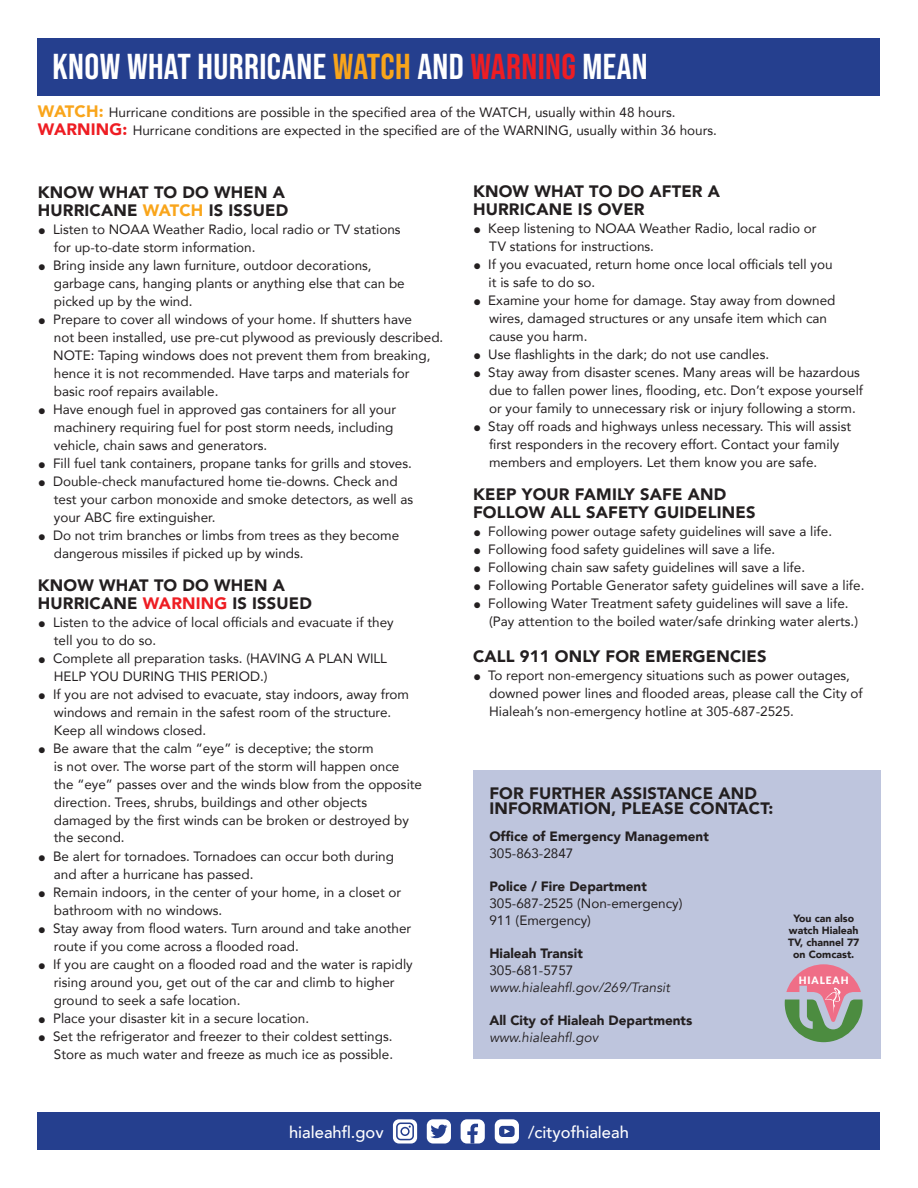
<style>
.page{position:relative;width:918px;height:1188px;background:#fff}
.page>*{position:absolute;margin:0;border:0;box-sizing:border-box;transform-origin:0 0}
.t1{font:700 36px "Bebas Neue Pro";letter-spacing:.01em;color:#fff}
.t2{font:900 16.5px/18px "Avenir";letter-spacing:.01em;color:#231f20}
.t3{font:500 16.5px "Avenir";color:#fff}
.t4{font:13.5px/18px "Avenir";color:#231f20}
.t5{font:900 13.5px "Avenir";color:#231f20}
.t6{font:italic 13.5px "Avenir";color:#231f20}
.t7{font:900 10.5px/12px "Avenir";color:#231f20;text-align:center}
.t8{font:900 10.2px "Lato";letter-spacing:.09em;color:#fff}
.s1{color:#f9a51b}
.s2{color:#ee1d23}
.s3{font-weight:900;font-size:16.5px;color:#f9a51b}
.s4{font-weight:900;font-size:16.5px;color:#ee1d23}
.s5{font-size:16.5px}
</style>
<div class="page">
<div style="left:473px;top:770px;width:407px;height:288px;background:#bec5dd"></div>
<div style="left:38px;top:38px;width:842px;height:57px;background:#253f8e"></div>
<div style="left:38px;top:1112px;width:842px;height:38px;background:#253f8e"></div>
<div style="left:495px;top:1119px;width:24px;height:25px;background:#fff;border-radius:6px"></div>
<div style="left:499px;top:1126px;width:16px;height:11px;background:#253f8e;border-radius:3px"></div>
<svg style="left:393px;top:1119px;width:24px;height:25px"></svg>
<svg style="left:396px;top:1123px;width:18px;height:17px"></svg>
<div style="left:427px;top:1119px;width:24px;height:25px;background:#fff;border-radius:6px"></div>
<svg style="left:430px;top:1125px;width:17px;height:14px"></svg>
<div style="left:461px;top:1119px;width:24px;height:25px;background:#fff;border-radius:6px"></div>
<svg style="left:467px;top:1124px;width:11px;height:20px"></svg>
<svg style="left:504px;top:1129px;width:6px;height:5px"></svg>
<svg style="left:785px;top:964px;width:78px;height:78px"></svg>
<h1 class="t1" style="left:53px;top:46px;width:597px">KNOW WHAT HURRICANE <span class="s1">WATCH</span> AND <span class="s2">WARNING</span> MEAN</h1>
<p class="t4" style="left:38px;top:103px;width:681px"><span class="s3">WATCH:</span> Hurricane conditions are possible in the specified area of the WATCH, usually within 48 hours.<br><span class="s4">WARNING:</span> Hurricane conditions are expected in the specified are of the WARNING, usually within 36 hours.</p>
<p class="t2" style="left:38px;top:182px;width:252px">KNOW WHAT TO DO WHEN A<br>HURRICANE <span class="s1">WATCH</span> IS ISSUED</p>
<p class="t4" style="left:54px;top:219px;width:348px;text-indent:-16px"><span class="s5">•</span> Listen to NOAA Weather Radio, local radio or TV stations for up-to-date storm information.</p>
<p class="t4" style="left:54px;top:255px;width:352px;text-indent:-16px"><span class="s5">•</span> Bring inside any lawn furniture, outdoor decorations, garbage cans, hanging plants or anything else that can be picked up by the wind.</p>
<p class="t4" style="left:53px;top:309px;width:392px;text-indent:-15px"><span class="s5">•</span> Prepare to cover all windows of your home. If shutters have<br>not been installed, use pre-cut plywood as previously described.<br>NOTE: Taping windows does not prevent them from breaking, hence it is not recommended. Have tarps and materials for<br>basic roof repairs available.</p>
<p class="t4" style="left:54px;top:399px;width:344px;text-indent:-16px"><span class="s5">•</span> Have enough fuel in approved gas containers for all your machinery requiring fuel for post storm needs, including vehicle, chain saws and generators.</p>
<p class="t4" style="left:38px;top:453px;width:376px"><span class="s5">•</span> Fill fuel tank containers, propane tanks for grills and stoves.</p>
<p class="t4" style="left:54px;top:471px;width:361px;text-indent:-16px"><span class="s5">•</span> Double-check manufactured home tie-downs. Check and test your carbon monoxide and smoke detectors, as well as your ABC fire extinguisher.</p>
<p class="t4" style="left:54px;top:525px;width:347px;text-indent:-16px"><span class="s5">•</span> Do not trim branches or limbs from trees as they become dangerous missiles if picked up by winds.</p>
<p class="t2" style="left:38px;top:575px;width:276px">KNOW WHAT TO DO WHEN A<br>HURRICANE <span class="s2">WARNING</span> IS ISSUED</p>
<p class="t4" style="left:54px;top:612px;width:341px;text-indent:-16px"><span class="s5">•</span> Listen to the advice of local officials and evacuate if they tell you to do so.</p>
<p class="t4" style="left:54px;top:648px;width:335px;text-indent:-16px"><span class="s5">•</span> Complete all preparation tasks. (HAVING A PLAN WILL<br>HELP YOU DURING THIS PERIOD.)</p>
<p class="t4" style="left:54px;top:684px;width:357px;text-indent:-16px"><span class="s5">•</span> If you are not advised to evacuate, stay indoors, away from windows and remain in the safest room of the structure.<br>Keep all windows closed.</p>
<p class="t4" style="left:54px;top:738px;width:370px;text-indent:-16px"><span class="s5">•</span> Be aware that the calm “eye” is deceptive; the storm<br>is not over. The worse part of the storm will happen once the “eye” passes over and the winds blow from the opposite direction. Trees, shrubs, buildings and other objects damaged by the first winds can be broken or destroyed by the second.</p>
<p class="t4" style="left:54px;top:846px;width:342px;text-indent:-16px"><span class="s5">•</span> Be alert for tornadoes. Tornadoes can occur both during and after a hurricane has passed.</p>
<p class="t4" style="left:54px;top:882px;width:349px;text-indent:-16px"><span class="s5">•</span> Remain indoors, in the center of your home, in a closet or bathroom with no windows.</p>
<p class="t4" style="left:54px;top:918px;width:359px;text-indent:-16px"><span class="s5">•</span> Stay away from flood waters. Turn around and take another route if you come across a flooded road.</p>
<p class="t4" style="left:54px;top:954px;width:360px;text-indent:-16px"><span class="s5">•</span> If you are caught on a flooded road and the water is rapidly rising around you, get out of the car and climb to higher ground to seek a safe location.</p>
<p class="t4" style="left:38px;top:1008px;width:273px"><span class="s5">•</span> Place your disaster kit in a secure location.</p>
<p class="t4" style="left:38px;top:1026px;width:357px;text-align:right"><span class="s5">•</span> Set the refrigerator and freezer to their coldest settings.<br>Store as much water and freeze as much ice as possible.</p>
<p class="t2" style="left:473px;top:182px;width:249px">KNOW WHAT TO DO AFTER A<br>HURRICANE IS OVER</p>
<p class="t4" style="left:489px;top:219px;width:329px;text-indent:-16px"><span class="s5">•</span> Keep listening to NOAA Weather Radio, local radio or<br>TV stations for instructions.</p>
<p class="t4" style="left:489px;top:255px;width:345px;text-indent:-16px"><span class="s5">•</span> If you evacuated, return home once local officials tell you it is safe to do so.</p>
<p class="t4" style="left:489px;top:291px;width:348px;text-indent:-16px"><span class="s5">•</span> Examine your home for damage. Stay away from downed wires, damaged structures or any unsafe item which can cause you harm.</p>
<p class="t4" style="left:473px;top:345px;width:298px"><span class="s5">•</span> Use flashlights in the dark; do not use candles.</p>
<p class="t4" style="left:489px;top:363px;width:376px;text-indent:-16px"><span class="s5">•</span> Stay away from disaster scenes. Many areas will be hazardous due to fallen power lines, flooding, etc. Don’t expose yourself or your family to unnecessary risk or injury following a storm.</p>
<p class="t4" style="left:489px;top:417px;width:364px;text-indent:-16px"><span class="s5">•</span> Stay off roads and highways unless necessary. This will assist first responders in the recovery effort. Contact your family members and employers. Let them know you are safe.</p>
<p class="t2" style="left:473px;top:485px;width:284px">KEEP YOUR FAMILY SAFE AND<br>FOLLOW ALL SAFETY GUIDELINES</p>
<p class="t4" style="left:473px;top:522px;width:361px"><span class="s5">•</span> Following power outage safety guidelines will save a life.</p>
<p class="t4" style="left:473px;top:540px;width:304px"><span class="s5">•</span> Following food safety guidelines will save a life.</p>
<p class="t4" style="left:473px;top:558px;width:334px"><span class="s5">•</span> Following chain saw safety guidelines will save a life.</p>
<p class="t4" style="left:473px;top:576px;width:393px"><span class="s5">•</span> Following Portable Generator safety guidelines will save a life.</p>
<p class="t4" style="left:489px;top:594px;width:370px;text-indent:-16px"><span class="s5">•</span> Following Water Treatment safety guidelines will save a life. (Pay attention to the boiled water/safe drinking water alerts.)</p>
<p class="t2" style="left:473px;top:647px;width:295px">CALL 911 ONLY FOR EMERGENCIES</p>
<p class="t4" style="left:489px;top:666px;width:375px;text-indent:-16px"><span class="s5">•</span> To report non-emergency situations such as power outages, downed power lines and flooded areas, please call the City of<br>Hialeah’s non-emergency hotline at 305-687-2525.</p>
<p class="t2" style="left:489px;top:785px;width:286px;line-height:15px">FOR FURTHER ASSISTANCE AND<br>INFORMATION, PLEASE CONTACT:</p>
<p class="t5" style="left:489px;top:825px;width:221px">Office of Emergency Management</p>
<p class="t4" style="left:489px;top:844px;width:86px">305-863-2847</p>
<p class="t5" style="left:489px;top:875px;width:159px">Police / Fire Department</p>
<p class="t4" style="left:489px;top:895px;width:195px;line-height:16.8px">305-687-2525 (Non-emergency)<br>911 (Emergency)</p>
<p class="t5" style="left:489px;top:942px;width:95px">Hialeah Transit</p>
<p class="t4" style="left:489px;top:961px;width:86px">305-681-5757</p>
<p class="t6" style="left:489px;top:979px;width:182px">www.hialeahfl.gov/269/Transit</p>
<p class="t5" style="left:489px;top:1009px;width:204px">All City of Hialeah Departments</p>
<p class="t6" style="left:489px;top:1029px;width:111px">www.hialeahfl.gov</p>
<p class="t7" style="left:788px;top:912px;width:73px">You can also watch Hialeah<br>TV, channel 77 on Comcast.</p>
<p class="t8" style="left:799px;top:972px;width:51px">HIALEAH</p>
<p class="t3" style="left:289px;top:1118px;width:96px">hialeahfl.gov</p>
<p class="t3" style="left:528px;top:1118px;width:102px">/cityofhialeah</p>
</div>
